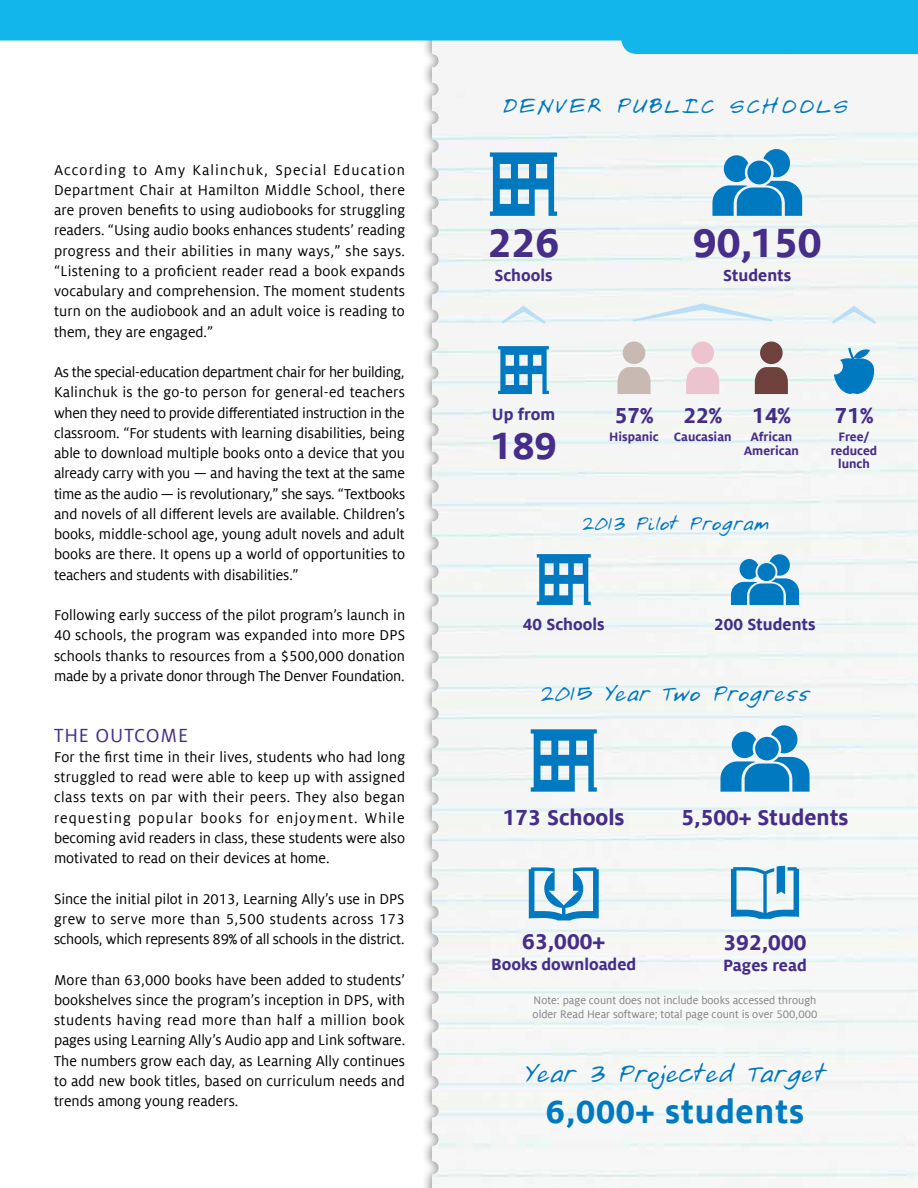
<style>
.page{position:relative;width:918px;height:1188px;background:#fff}
.page>*{position:absolute;margin:0;border:0;box-sizing:border-box;transform-origin:0 0}
.t1{font:700 45px "Milo Offc";color:#462d89}
.t2{font:700 42px "Milo Offc";color:#462d89}
.t3{font:700 36px "Milo Offc";letter-spacing:.02em;color:#0079c1}
.t4{font:27px "Asa";letter-spacing:-.04em;color:#0079c1}
.t5{font:700 24px "Milo Offc";color:#462d89}
.t6{font:24px "Asa";letter-spacing:.01em;color:#0079c1}
.t7{font:24px "Asa";letter-spacing:-.04em;color:#0079c1}
.t8{font:21px "Asa";letter-spacing:-.04em;color:#0079c1}
.t9{font:21px "Milo Offc";letter-spacing:.04em;color:#462d89}
.t10{font:700 18px "Milo Offc";color:#462d89}
.t11{font:15.75px/20.2px "Milo Offc";letter-spacing:-.005em;color:#000;text-align:justify}
.t12{font:700 13.5px/13.5px "Milo Offc";color:#462d89;text-align:center}
.t13{font:12px/13.5px "Milo Offc";color:#808285}
</style>
<div class="page">
<img style="left:432px;top:54px;width:486px;height:1134px">
<svg style="left:731px;top:866px;width:68px;height:53px"></svg>
<svg style="left:712px;top:149px;width:90px;height:67px"></svg>
<div style="left:747px;top:161px;width:24px;height:23px;background:#0079c1;border-radius:50%"></div>
<svg style="left:617px;top:367px;width:34px;height:27px"></svg>
<div style="left:623px;top:342px;width:22px;height:22px;background:#c9b9b3;border-radius:50%"></div>
<svg style="left:686px;top:367px;width:33px;height:27px"></svg>
<div style="left:691px;top:342px;width:23px;height:22px;background:#ecc3cf;border-radius:50%"></div>
<svg style="left:755px;top:367px;width:33px;height:27px"></svg>
<div style="left:760px;top:342px;width:23px;height:22px;background:#6e413c;border-radius:50%"></div>
<svg style="left:490px;top:152px;width:67px;height:64px"></svg>
<svg style="left:498px;top:346px;width:51px;height:48px"></svg>
<svg style="left:731px;top:554px;width:68px;height:51px"></svg>
<div style="left:757px;top:563px;width:19px;height:18px;background:#0079c1;border-radius:50%"></div>
<svg style="left:537px;top:554px;width:54px;height:51px"></svg>
<svg style="left:720px;top:725px;width:90px;height:67px"></svg>
<div style="left:755px;top:737px;width:24px;height:23px;background:#0079c1;border-radius:50%"></div>
<svg style="left:531px;top:729px;width:66px;height:63px"></svg>
<svg style="left:529px;top:867px;width:70px;height:53px"></svg>
<svg style="left:501px;top:306px;width:45px;height:18px"></svg>
<svg style="left:832px;top:306px;width:44px;height:18px"></svg>
<svg style="left:632px;top:303px;width:141px;height:19px"></svg>
<svg style="left:834px;top:348px;width:41px;height:46px"></svg>
<svg style="left:0;top:0;width:918px;height:54px;fill:#13b6ea"></svg>
<p class="t11" style="left:54px;top:160px;width:353px">According to Amy Kalinchuk, Special Education Department Chair at Hamilton Middle School, there are proven benefits to using audiobooks for struggling readers. “Using audio books enhances students’ reading progress and their abilities in many ways,” she says. “Listening to a proficient reader read a book expands vocabulary and comprehension. The moment students turn on the audiobook and an adult voice is reading to them, they are engaged.”</p>
<p class="t11" style="left:54px;top:362px;width:353px">As the special-education department chair for her building, Kalinchuk is the go-to person for general-ed teachers when they need to provide differentiated instruction in the classroom. “For students with learning disabilities, being able to download multiple books onto a device that you already carry with you — and having the text at the same time as the audio — is revolutionary,” she says. “Textbooks and novels of all different levels are available. Children’s books, middle-school age, young adult novels and adult books are there. It opens up a world of opportunities to teachers and students with disabilities.”</p>
<p class="t11" style="left:54px;top:605px;width:353px">Following early success of the pilot program’s launch in 40 schools, the program was expanded into more DPS schools thanks to resources from a $500,000 donation made by a private donor through The Denver Foundation.</p>
<h3 class="t9" style="left:54px;top:724px;width:136px">THE OUTCOME</h3>
<p class="t11" style="left:54px;top:747px;width:353px">For the first time in their lives, students who had long struggled to read were able to keep up with assigned class texts on par with their peers. They also began requesting popular books for enjoyment. While becoming avid readers in class, these students were also motivated to read on their devices at home.</p>
<p class="t11" style="left:54px;top:889px;width:352px">Since the initial pilot in 2013, Learning Ally’s use in DPS grew to serve more than 5,500 students across 173 schools, which represents 89% of all schools in the district.</p>
<p class="t11" style="left:54px;top:970px;width:353px">More than 63,000 books have been added to students’ bookshelves since the program’s inception in DPS, with students having read more than half a million book pages using Learning Ally’s Audio app and Link software.<br>The numbers grow each day, as Learning Ally continues to add new book titles, based on curriculum needs and trends among young readers.</p>
<h3 class="t6" style="left:501px;top:89px;width:349px">DENVER PUBLIC SCHOOLS</h3>
<h1 class="t1" style="left:488px;top:218px;width:73px">226</h1>
<p class="t10" style="left:494px;top:265px;width:60px">Schools</p>
<h1 class="t1" style="left:693px;top:218px;width:130px">90,150</h1>
<p class="t10" style="left:723px;top:265px;width:70px">Students</p>
<p class="t10" style="left:492px;top:404px;width:65px">Up from</p>
<h2 class="t2" style="left:490px;top:422px;width:68px">189</h2>
<h3 class="t5" style="left:615px;top:402px;width:40px">57%</h3>
<p class="t12" style="left:609px;top:430px;width:51px">Hispanic</p>
<h3 class="t5" style="left:684px;top:402px;width:40px">22%</h3>
<p class="t12" style="left:674px;top:430px;width:59px">Caucasian</p>
<h3 class="t5" style="left:752px;top:402px;width:40px">14%</h3>
<p class="t12" style="left:744px;top:430px;width:57px">African<br>American</p>
<h3 class="t8" style="left:581px;top:509px;width:189px">2013 Pilot Program</h3>
<h3 class="t5" style="left:835px;top:402px;width:40px">71%</h3>
<p class="t12" style="left:831px;top:430px;width:48px">Free/ reduced lunch</p>
<p class="t10" style="left:523px;top:614px;width:83px">40 Schools</p>
<p class="t10" style="left:714px;top:614px;width:103px">200 Students</p>
<h3 class="t7" style="left:539px;top:677px;width:273px">2015 Year Two Progress</h3>
<h3 class="t5" style="left:503px;top:804px;width:123px">173 Schools</h3>
<h3 class="t5" style="left:681px;top:804px;width:169px">5,500+ Students</h3>
<h3 class="t5" style="left:522px;top:927px;width:84px">63,000+</h3>
<p class="t10" style="left:491px;top:954px;width:147px">Books downloaded</p>
<h3 class="t5" style="left:724px;top:929px;width:84px">392,000</h3>
<p class="t10" style="left:723px;top:955px;width:85px">Pages read</p>
<p class="t13" style="left:533px;top:994px;width:286px">Note: page count does not include books accessed through older Read Hear software; total page count is over 500,000</p>
<h3 class="t4" style="left:523px;top:1055px;width:305px">Year 3 Projected Target</h3>
<h3 class="t3" style="left:546px;top:1091px;width:260px">6,000+ students</h3>
</div>
